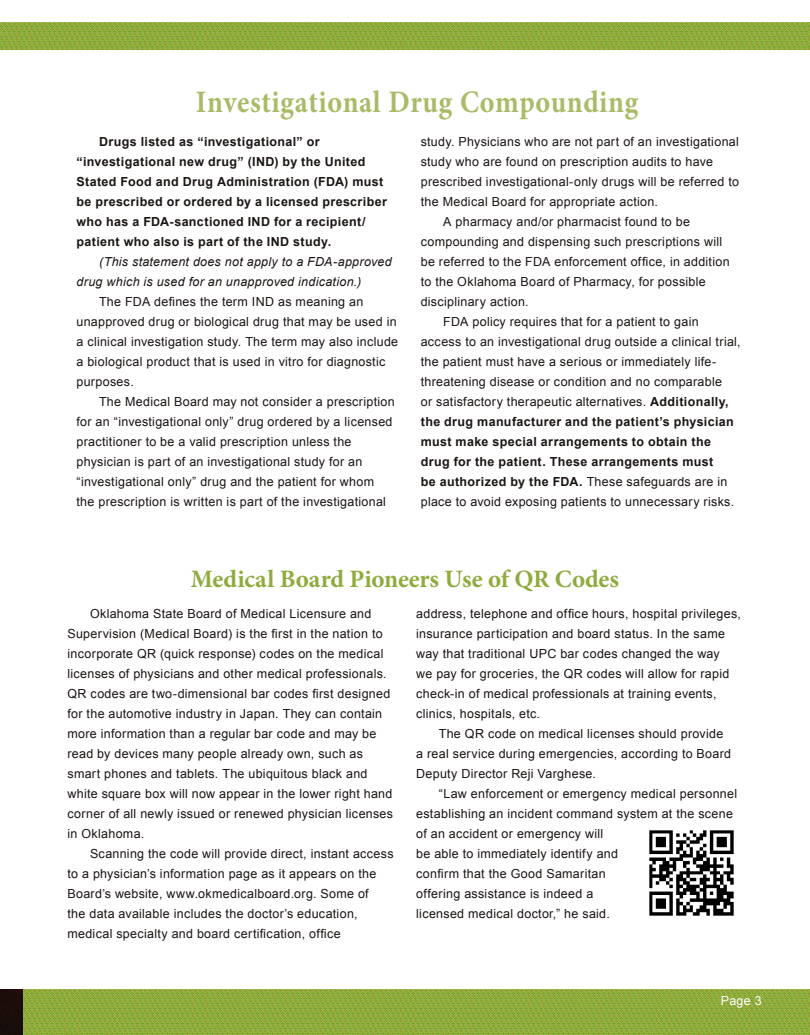
<style>
.page{position:relative;width:810px;height:1035px;background:#fff}
.page>*{position:absolute;margin:0;border:0;box-sizing:border-box;transform-origin:0 0}
.t1{font:700 31.25px "Minion Pro";letter-spacing:.02em;color:#a9bb68;scale:.9 1}
.t2{font:700 25px "Minion Pro";letter-spacing:-.005em;color:#8fab3d}
.t3{font:12.5px/20px "Arial";letter-spacing:.025em;color:#1b1513}
.t4{font:700 12.5px/20px "Arial";letter-spacing:.03em;color:#1b1513}
.t5{font:italic 12.5px/20px "Arial";letter-spacing:.02em;color:#1b1513}
.t6{font:12.5px "Arial";color:#fff}
.s1{font-weight:700}
.s2{font-weight:400}
</style>
<div class="page">
<img style="left:22px;top:989px;width:788px;height:46px">
<img style="left:39px;top:22px;width:771px;height:28px">
<img style="left:0;top:22px;width:39px;height:28px">
<div style="left:0;top:989px;width:22px;height:46px;background:#1a0d0a"></div>
<img style="left:650px;top:831px;width:84px;height:84px">
<h1 class="t1" style="left:196px;top:80px;width:493px">Investigational Drug Compounding</h1>
<p class="t4" style="left:77px;top:132px;width:312px;text-indent:22px">Drugs listed as “investigational” or “investigational new drug” (IND) by the United Stated Food and Drug Administration (FDA) must be prescribed or ordered by a licensed prescriber who has a FDA-sanctioned IND for a recipient/ patient who also is part of the IND study.</p>
<p class="t5" style="left:77px;top:251px;width:317px;text-indent:22px">(This statement does not apply to a FDA-approved drug which is used for an unapproved indication.)</p>
<p class="t3" style="left:77px;top:291px;width:323px;text-indent:22px">The FDA defines the term IND as meaning an unapproved drug or biological drug that may be used in a clinical investigation study. The term may also include a biological product that is used in vitro for diagnostic purposes.</p>
<p class="t3" style="left:77px;top:391px;width:320px;text-indent:22px">The Medical Board may not consider a prescription for an “investigational only” drug ordered by a licensed practitioner to be a valid prescription unless the physician is part of an investigational study for an “investigational only” drug and the patient for whom the prescription is written is part of the investigational</p>
<p class="t3" style="left:421px;top:131px;width:320px">study. Physicians who are not part of an investigational</p>
<p class="t3" style="left:421px;top:151px;width:294px">study who are found on prescription audits to have</p>
<p class="t3" style="left:421px;top:171px;width:320px">prescribed investigational-only drugs will be referred to</p>
<p class="t3" style="left:421px;top:191px;width:239px">the Medical Board for appropriate action.</p>
<p class="t3" style="left:443px;top:211px;width:248px">A pharmacy and/or pharmacist found to be</p>
<p class="t3" style="left:421px;top:231px;width:303px">compounding and dispensing such prescriptions will</p>
<p class="t3" style="left:421px;top:251px;width:311px">be referred to the FDA enforcement office, in addition</p>
<p class="t3" style="left:421px;top:271px;width:287px">to the Oklahoma Board of Pharmacy, for possible</p>
<p class="t3" style="left:421px;top:291px;width:109px">disciplinary action.</p>
<p class="t3" style="left:443px;top:311px;width:257px">FDA policy requires that for a patient to gain</p>
<p class="t3" style="left:421px;top:331px;width:321px">access to an investigational drug outside a clinical trial,</p>
<p class="t3" style="left:421px;top:351px;width:297px">the patient must have a serious or immediately life-</p>
<p class="t3" style="left:421px;top:371px;width:303px">threatening disease or condition and no comparable</p>
<p class="t3" style="left:421px;top:391px;width:310px">or satisfactory therapeutic alternatives. <span class="s1">Additionally,</span></p>
<p class="t4" style="left:421px;top:412px;width:315px">the drug manufacturer and the patient’s physician</p>
<p class="t4" style="left:421px;top:432px;width:292px">must make special arrangements to obtain the</p>
<p class="t4" style="left:421px;top:452px;width:294px">drug for the patient. These arrangements must</p>
<p class="t4" style="left:421px;top:472px;width:308px">be authorized by the FDA. <span class="s2">These safeguards are in</span></p>
<p class="t3" style="left:421px;top:491px;width:315px">place to avoid exposing patients to unnecessary risks.</p>
<h2 class="t2" style="left:191px;top:561px;width:430px">Medical Board Pioneers Use of QR Codes</h2>
<p class="t3" style="left:68px;top:604px;width:327px;text-indent:22px">Oklahoma State Board of Medical Licensure and Supervision (Medical Board) is the first in the nation to incorporate QR (quick response) codes on the medical licenses of physicians and other medical professionals.<br>QR codes are two-dimensional bar codes first designed for the automotive industry in Japan. They can contain more information than a regular bar code and may be read by devices many people already own, such as smart phones and tablets. The ubiquitous black and white square box will now appear in the lower right hand corner of all newly issued or renewed physician licenses in Oklahoma.</p>
<p class="t3" style="left:68px;top:844px;width:328px;text-indent:22px">Scanning the code will provide direct, instant access to a physician’s information page as it appears on the Board’s website, www.okmedicalboard.org. Some of<br>the data available includes the doctor’s education, medical specialty and board certification, office</p>
<p class="t3" style="left:416px;top:604px;width:326px">address, telephone and office hours, hospital privileges, insurance participation and board status. In the same way that traditional UPC bar codes changed the way<br>we pay for groceries, the QR codes will allow for rapid check-in of medical professionals at training events, clinics, hospitals, etc.</p>
<p class="t3" style="left:416px;top:724px;width:316px;text-indent:22px">The QR code on medical licenses should provide a real service during emergencies, according to Board<br>Deputy Director Reji Varghese.</p>
<p class="t3" style="left:416px;top:784px;width:322px;text-indent:23px">“Law enforcement or emergency medical personnel establishing an incident command system at the scene of an accident or emergency will<br>be able to immediately identify and<br>confirm that the Good Samaritan<br>offering assistance is indeed a<br>licensed medical doctor,” he said.</p>
<p class="t6" style="left:721px;top:992px;width:42px">Page 3</p>
</div>
